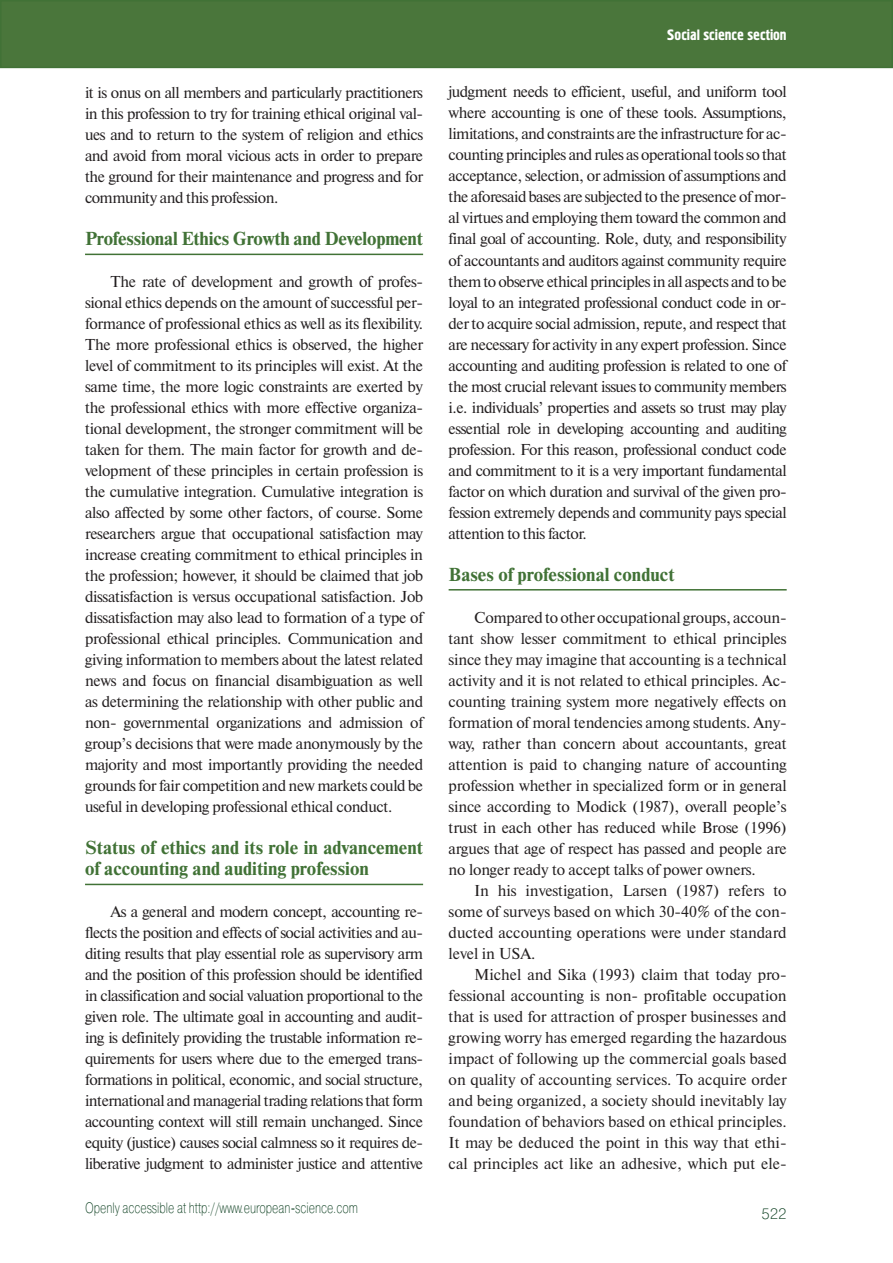
<style>
.page{position:relative;width:893px;height:1263px;background:#fff}
.page>*{position:absolute;margin:0;border:0;box-sizing:border-box;transform-origin:0 0}
.Заголовок{font:700 18.75px/21px "Newton C";color:#417236}
.Текст_статьи{font:15.75px/21px "Newton C";letter-spacing:-.02em;color:#231f20;text-align:justify}
.t1{font:15px "Pragmatica Light C";color:#0b3e1f;scale:.75 1}
.t2{font:15px "Hermes C";color:#fff}
.t3{font:15px "Pragmatica Light C";color:#0b3e1f}
</style>
<div class="page">
<div style="left:1px;top:1px;width:891px;height:66px;background:#4a763b"></div>
<div style="left:0;top:0;width:893px;height:68px;border:2px solid #417236"></div>
<hr style="left:85px;top:254px;width:338px;height:1px;background:#417236">
<hr style="left:85px;top:884px;width:338px;height:1px;background:#417236">
<hr style="left:449px;top:589px;width:338px;height:1px;background:#417236">
<p class="Текст_статьи" style="left:85px;top:82px;width:340px">it is onus on all members and particularly practitioners in this profession to try for training ethical original val&shy;ues and to return to the system of religion and ethics and avoid from moral vicious acts in order to prepare the ground for their maintenance and progress and for community and this profession.</p>
<p class="Заголовок" style="left:85px;top:228px;width:340px">Professional Ethics Growth and Development</p>
<p class="Текст_статьи" style="left:85px;top:271px;width:340px;text-indent:26px">The rate of development and growth of profes&shy;sional ethics depends on the amount of successful per&shy;formance of professional ethics as well as its flexibility.<br>The more professional ethics is observed, the higher level of commitment to its principles will exist. At the same time, the more logic constraints are exerted by the professional ethics with more effective organiza&shy;tional development, the stronger commitment will be taken for them. The main factor for growth and de&shy;velopment of these principles in certain profession is the cumulative integration. Cumulative integration is also affected by some other factors, of course. Some researchers argue that occupational satisfaction may increase creating commitment to ethical principles in the profession; however, it should be claimed that job dissatisfaction is versus occupational satisfaction. Job dissatisfaction may also lead to formation of a type of professional ethical principles. Communication and giving information to members about the latest related news and focus on financial disambiguation as well as determining the relationship with other public and non- governmental organizations and admission of group’s decisions that were made anonymously by the majority and most importantly providing the needed grounds for fair competition and new markets could be useful in developing professional ethical conduct.</p>
<p class="Заголовок" style="left:85px;top:837px;width:340px">Status of ethics and its role in advancement of accounting and auditing profession</p>
<p class="Текст_статьи" style="left:85px;top:901px;width:340px;text-indent:26px">As a general and modern concept, accounting re&shy;flects the position and effects of social activities and au&shy;diting results that play essential role as supervisory arm and the position of this profession should be identified in classification and social valuation proportional to the given role. The ultimate goal in accounting and audit&shy;ing is definitely providing the trustable information re&shy;quirements for users where due to the emerged trans&shy;formations in political, economic, and social structure, international and managerial trading relations that form accounting context will still remain unchanged. Since equity (justice) causes social calmness so it requires de&shy;liberative judgment to administer justice and attentive</p>
<p class="t1" style="left:85px;top:1199px;width:365px">Openly accessible at http://www.european-science.com</p>
<p class="t2" style="left:667px;top:26px;width:121px">Social science section</p>
<p class="Текст_статьи" style="left:449px;top:82px;width:340px">judgment needs to efficient, useful, and uniform tool where accounting is one of these tools. Assumptions, limitations, and constraints are the infrastructure for ac&shy;counting principles and rules as operational tools so that acceptance, selection, or admission of assumptions and the aforesaid bases are subjected to the presence of mor&shy;al virtues and employing them toward the common and final goal of accounting. Role, duty, and responsibility of accountants and auditors against community require them to observe ethical principles in all aspects and to be loyal to an integrated professional conduct code in or&shy;der to acquire social admission, repute, and respect that are necessary for activity in any expert profession. Since accounting and auditing profession is related to one of the most crucial relevant issues to community members i.e. individuals’ properties and assets so trust may play essential role in developing accounting and auditing profession. For this reason, professional conduct code and commitment to it is a very important fundamental factor on which duration and survival of the given pro&shy;fession extremely depends and community pays special attention to this factor.</p>
<p class="Заголовок" style="left:449px;top:563px;width:227px">Bases of professional conduct</p>
<p class="Текст_статьи" style="left:449px;top:607px;width:340px;text-indent:26px">Compared to other occupational groups, accoun&shy;tant show lesser commitment to ethical principles since they may imagine that accounting is a technical activity and it is not related to ethical principles. Ac&shy;counting training system more negatively effects on formation of moral tendencies among students. Any&shy;way, rather than concern about accountants, great attention is paid to changing nature of accounting profession whether in specialized form or in general since according to Modick (1987), overall people’s trust in each other has reduced while Brose (1996) argues that age of respect has passed and people are no longer ready to accept talks of power owners.</p>
<p class="Текст_статьи" style="left:449px;top:880px;width:340px;text-indent:26px">In his investigation, Larsen (1987) refers to some of surveys based on which 30-40% of the con&shy;ducted accounting operations were under standard level in USA.</p>
<p class="Текст_статьи" style="left:449px;top:964px;width:340px;text-indent:26px">Michel and Sika (1993) claim that today pro&shy;fessional accounting is non- profitable occupation that is used for attraction of prosper businesses and growing worry has emerged regarding the hazardous impact of following up the commercial goals based on quality of accounting services. To acquire order and being organized, a society should inevitably lay foundation of behaviors based on ethical principles.<br>It may be deduced the point in this way that ethi&shy;cal principles act like an adhesive, which put ele-</p>
<p class="t3" style="left:762px;top:1205px;width:27px">522</p>
</div>
